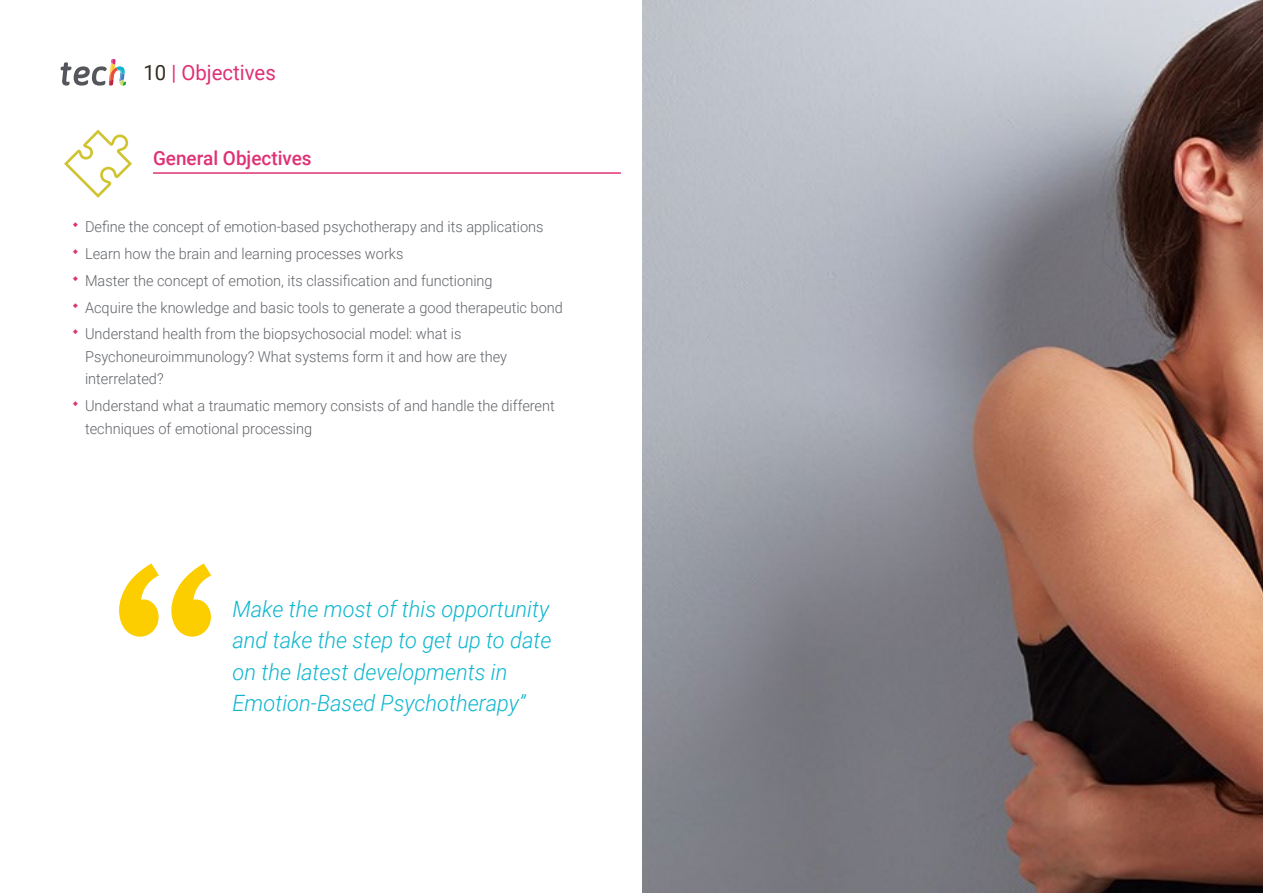
<style>
.page{position:relative;width:1263px;height:893px;background:#fff}
.page>*{position:absolute;margin:0;border:0;box-sizing:border-box;transform-origin:0 0}
.t1{font:italic 300 22.5px/31.5px "Roboto";color:#0fb6cf}
.t2{font:21px "Roboto";color:#df3174}
.t3{font:500 19.5px "Roboto";color:#df3174}
.t4{font:300 15px/26.7px "Roboto";color:#61646a}
.s1{color:#312e20}
</style>
<div class="page">
<hr style="left:153px;top:173px;width:468px;height:1px;background:#df3174">
<svg style="left:64px;top:130px;width:68px;height:68px"></svg>
<svg style="left:119px;top:563px;width:92px;height:74px"></svg>
<img style="left:642px;top:0;width:621px;height:893px">
<svg style="left:61px;top:59px;width:65px;height:27px"></svg>
<h2 class="t2" style="left:144px;top:57px;width:134px"><span class="s1">10</span> | Objectives</h2>
<h3 class="t3" style="left:153px;top:144px;width:160px">General Objectives</h3>
<p class="t4" style="left:85px;top:213px;width:479px">Define the concept of emotion-based psychotherapy and its applications Learn how the brain and learning processes works<br>Master the concept of emotion, its classification and functioning<br>Acquire the knowledge and basic tools to generate a good therapeutic bond Understand health from the biopsychosocial model: what is</p>
<p class="t4" style="left:85px;top:345px;width:423px;line-height:22.5px">Psychoneuroimmunology? What systems form it and how are they interrelated?</p>
<p class="t4" style="left:85px;top:394px;width:471px;line-height:22.5px">Understand what a traumatic memory consists of and handle the different techniques of emotional processing</p>
<h1 class="t1" style="left:232px;top:592px;width:320px">Make the most of this opportunity and take the step to get up to date on the latest developments in<br>Emotion-Based Psychotherapy”</h1>
</div>
